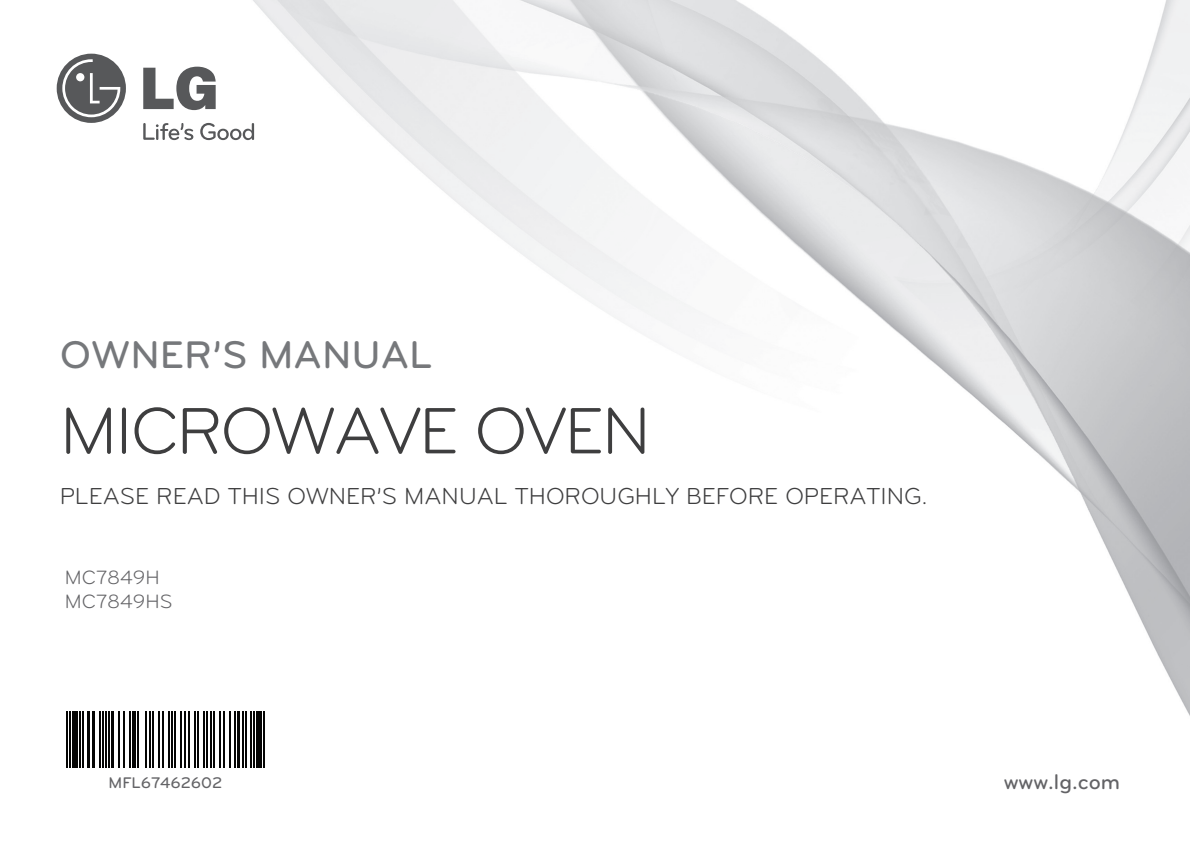
<style>
.page{position:relative;width:1190px;height:850px;background:#fff}
.page>*{position:absolute;margin:0;border:0;box-sizing:border-box;transform-origin:0 0}
.t1{font:68px "Bryant LG";letter-spacing:-.03em;color:#3e3e3f}
.t2{font:500 40px "Bryant LG";color:#76787b}
.t3{font:24px "Bryant LG";color:#3e3e3f}
.t4{font:500 22px "Bryant LG";color:#636366}
.t5{font:20px/24px "Bryant LG";color:#636366}
.t6{font:500 16px "Bryant LG";color:#636366}
</style>
<div class="page">
<img style="left:56px;top:0;width:1134px;height:768px">
<svg style="left:143px;top:123px;width:50px;height:17px"></svg>
<svg style="left:200px;top:123px;width:54px;height:17px"></svg>
<svg style="left:143px;top:67px;width:73px;height:43px"></svg>
<div style="left:57px;top:54px;width:69px;height:69px;background:#57585a;border-radius:50%"></div>
<svg style="left:62px;top:59px;width:58px;height:58px"></svg>
<hr style="left:66px;top:712px;width:2px;height:56px;background:#050504">
<hr style="left:69px;top:712px;width:2px;height:56px;background:#050504">
<div style="left:72px;top:712px;width:6px;height:56px;background:#050504"></div>
<hr style="left:79px;top:712px;width:2px;height:56px;background:#050504">
<hr style="left:82px;top:712px;width:2px;height:56px;background:#050504">
<hr style="left:87px;top:712px;width:3px;height:56px;background:#050504">
<hr style="left:92px;top:712px;width:3px;height:56px;background:#050504">
<hr style="left:100px;top:712px;width:1px;height:56px;background:#050504">
<hr style="left:103px;top:712px;width:1px;height:56px;background:#050504">
<hr style="left:106px;top:712px;width:1px;height:56px;background:#050504">
<hr style="left:108px;top:712px;width:2px;height:56px;background:#050504">
<hr style="left:111px;top:712px;width:3px;height:56px;background:#050504">
<hr style="left:119px;top:712px;width:1px;height:56px;background:#050504">
<hr style="left:123px;top:712px;width:2px;height:56px;background:#050504">
<hr style="left:129px;top:712px;width:1px;height:56px;background:#050504">
<hr style="left:132px;top:712px;width:1px;height:56px;background:#050504">
<hr style="left:135px;top:712px;width:1px;height:56px;background:#050504">
<hr style="left:138px;top:712px;width:1px;height:56px;background:#050504">
<hr style="left:145px;top:712px;width:1px;height:56px;background:#050504">
<hr style="left:149px;top:712px;width:2px;height:56px;background:#050504">
<hr style="left:152px;top:712px;width:2px;height:56px;background:#050504">
<hr style="left:158px;top:712px;width:2px;height:56px;background:#050504">
<hr style="left:162px;top:712px;width:2px;height:56px;background:#050504">
<hr style="left:168px;top:712px;width:2px;height:56px;background:#050504">
<hr style="left:171px;top:712px;width:2px;height:56px;background:#050504">
<hr style="left:174px;top:712px;width:2px;height:56px;background:#050504">
<hr style="left:180px;top:712px;width:1px;height:56px;background:#050504">
<hr style="left:184px;top:712px;width:2px;height:56px;background:#050504">
<hr style="left:189px;top:712px;width:1px;height:56px;background:#050504">
<hr style="left:195px;top:712px;width:1px;height:56px;background:#050504">
<hr style="left:197px;top:712px;width:2px;height:56px;background:#050504">
<hr style="left:203px;top:712px;width:2px;height:56px;background:#050504">
<hr style="left:206px;top:712px;width:2px;height:56px;background:#050504">
<hr style="left:211px;top:712px;width:1px;height:56px;background:#050504">
<hr style="left:214px;top:712px;width:1px;height:56px;background:#050504">
<hr style="left:219px;top:712px;width:2px;height:56px;background:#050504">
<hr style="left:224px;top:712px;width:1px;height:56px;background:#050504">
<hr style="left:230px;top:712px;width:1px;height:56px;background:#050504">
<hr style="left:234px;top:712px;width:1px;height:56px;background:#050504">
<hr style="left:237px;top:712px;width:3px;height:56px;background:#050504">
<hr style="left:243px;top:712px;width:1px;height:56px;background:#050504">
<hr style="left:246px;top:712px;width:1px;height:56px;background:#050504">
<hr style="left:250px;top:712px;width:1px;height:56px;background:#050504">
<hr style="left:253px;top:712px;width:1px;height:56px;background:#050504">
<div style="left:256px;top:712px;width:6px;height:56px;background:#050504"></div>
<hr style="left:263px;top:712px;width:2px;height:56px;background:#050504">
<h2 class="t2" style="left:60px;top:330px;width:374px">OWNER’S MANUAL</h2>
<h1 class="t1" style="left:60px;top:390px;width:593px">MICROWAVE OVEN</h1>
<p class="t3" style="left:60px;top:481px;width:869px">PLEASE READ THIS OWNER’S MANUAL THOROUGHLY BEFORE OPERATING.</p>
<p class="t5" style="left:65px;top:566px;width:109px">MC7849H<br>MC7849HS</p>
<p class="t6" style="left:109px;top:773px;width:115px">MFL67462602</p>
<p class="t4" style="left:1004px;top:768px;width:118px">www.lg.com</p>
</div>
